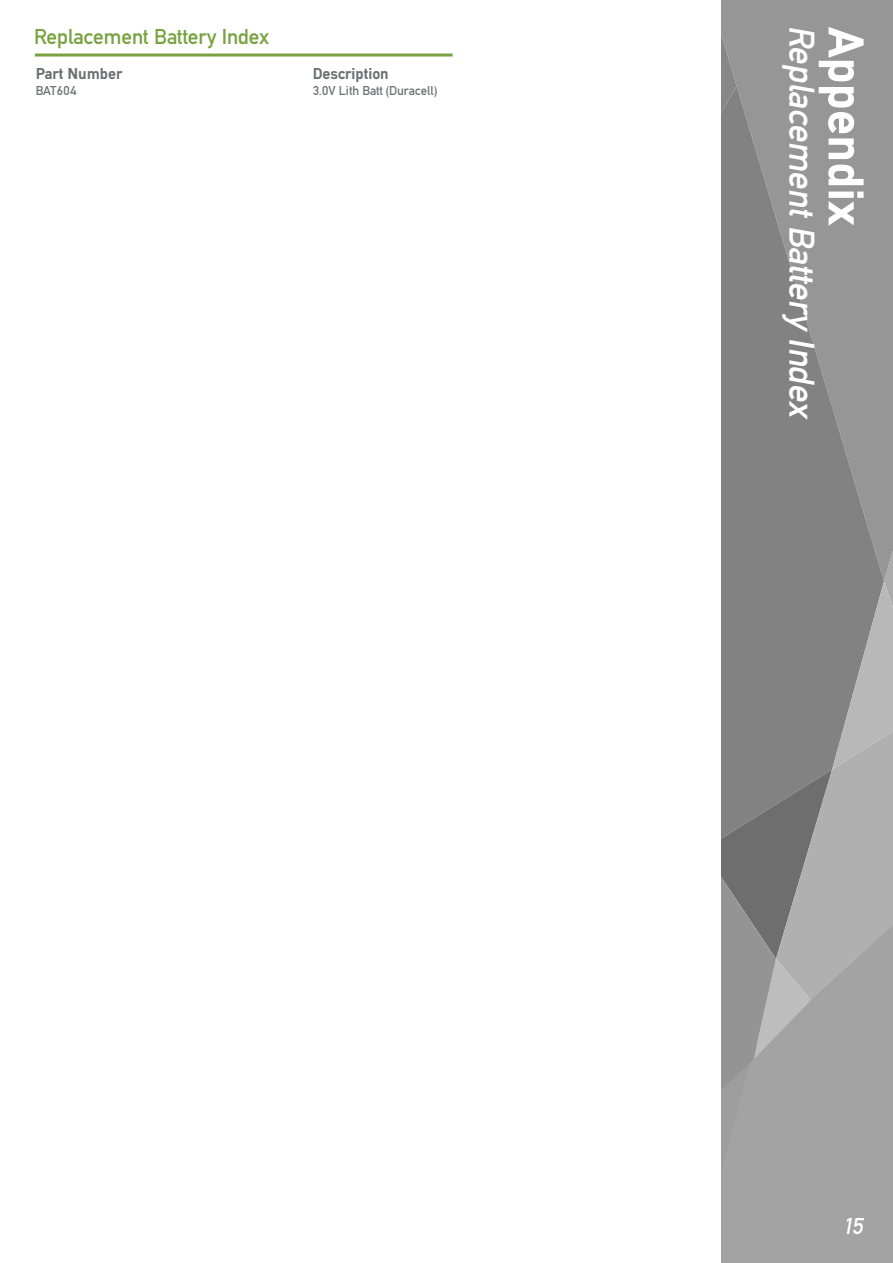
<style>
.page{position:relative;width:893px;height:1263px;background:#fff}
.page>*{position:absolute;margin:0;border:0;box-sizing:border-box;transform-origin:0 0}
.t1{font:700 52.5px "DIN Mittel EF";color:#fff}
.t2{font:italic 37.5px "DIN Mittel EF";letter-spacing:-.005em;color:#fff}
.t3{font:italic 24px "DIN Mittel EF";color:#fff}
.t4{font:22.5px "DIN Mittel EF";color:#77a23f}
.t5{font:700 16.5px "DIN Mittel EF";color:#6d7071}
.t6{font:13.5px "DIN Mittel EF";color:#6d7071}
</style>
<div class="page">
<div style="left:737px;top:0;width:156px;height:550px;background:#969696"></div>
<svg style="left:721px;top:86px;width:163px;height:464px;background:#8b8b8b"></svg>
<svg style="left:721px;top:550px;width:172px;height:713px;background:#989898"></svg>
<svg style="left:721px;top:850px;width:55px;height:346px;background:#939393"></svg>
<hr style="left:35px;top:54px;width:418px;height:3px;background:#77a23f">
<p class="t4" style="left:34px;top:24px;width:236px">Replacement Battery Index</p>
<p class="t2" style="left:823px;top:27px;width:395px;rotate:90deg">Replacement Battery Index</p>
<p class="t1" style="left:876px;top:27px;width:200px;rotate:90deg">Appendix</p>
<p class="t5" style="left:36px;top:64px;width:88px">Part Number</p>
<p class="t6" style="left:36px;top:83px;width:43px">BAT604</p>
<p class="t5" style="left:313px;top:64px;width:78px">Description</p>
<p class="t6" style="left:313px;top:83px;width:126px">3.0V Lith Batt (Duracell)</p>
<p class="t3" style="left:844px;top:1212px;width:22px">15</p>
</div>
